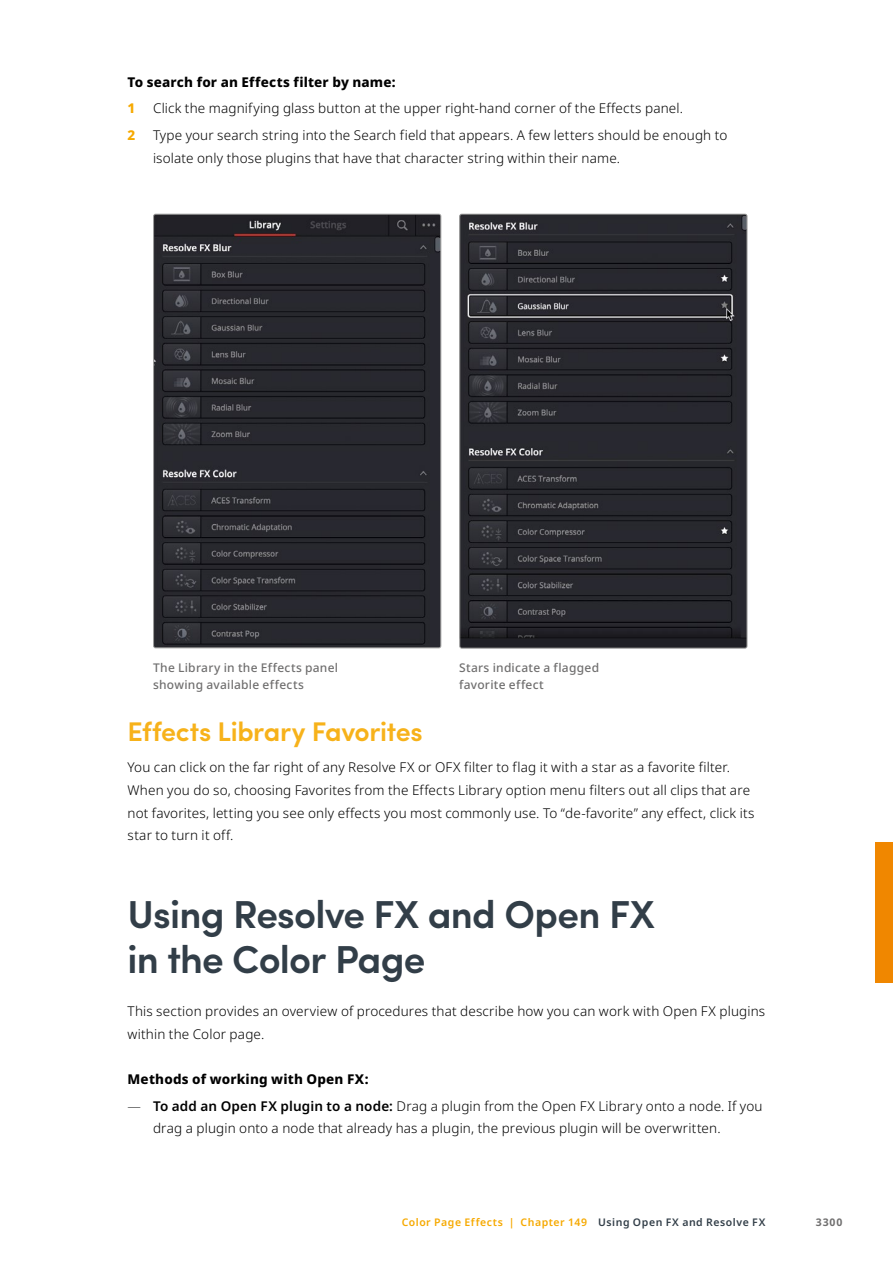
<style>
.page{position:relative;width:893px;height:1263px;background:#fff}
.page>*{position:absolute;margin:0;border:0;box-sizing:border-box;transform-origin:0 0}
.t1{font:600 39px/45px "Sofia Pro";letter-spacing:-.02em;color:#323e48}
.t2{font:600 27px "Sofia Pro";letter-spacing:-.015em;color:#f7b21a}
.t3{font:300 13.5px/22.5px "Noto Sans";letter-spacing:.01em;color:#000}
.t4{font:800 13.5px "Noto Sans";letter-spacing:.015em;color:#000}
.t5{font:800 13.5px "Noto Sans";color:#f6a900}
.t6{font:500 12px/16.5px "Noto Sans";letter-spacing:.02em;color:#706f6f}
.t7{font:600 10.5px "Noto Sans";letter-spacing:.05em;color:#f6a900}
.t8{font:700 10.5px "Noto Sans";color:#706f6f}
.s1{font-weight:200}
.s2{font-weight:600}
.s3{color:#323e48}
</style>
<div class="page">
<img style="left:155px;top:214px;width:286px;height:434px">
<div style="left:153px;top:214px;width:288px;height:434px;border:1px solid #9d9d9c;border-radius:2px"></div>
<img style="left:461px;top:214px;width:286px;height:425px">
<div style="left:459px;top:214px;width:288px;height:435px;border:1px solid #9d9d9c;border-radius:2px"></div>
<div style="left:876px;top:842px;width:17px;height:140px;background:#f08700"></div>
<p class="t4" style="left:128px;top:72px;width:270px">To search for an Effects filter by name:</p>
<p class="t5" style="left:128px;top:99px;width:9px">1</p>
<p class="t3" style="left:153px;top:98px;width:532px">Click the magnifying glass button at the upper right-hand corner of the Effects panel.</p>
<p class="t5" style="left:128px;top:125px;width:9px">2</p>
<p class="t3" style="left:153px;top:124px;width:576px">Type your search string into the Search field that appears. A few letters should be enough to isolate only those plugins that have that character string within their name.</p>
<p class="t6" style="left:153px;top:660px;width:187px">The Library in the Effects panel showing available effects</p>
<p class="t6" style="left:459px;top:660px;width:141px">Stars indicate a flagged favorite effect</p>
<h2 class="t2" style="left:128px;top:711px;width:296px">Effects Library Favorites</h2>
<p class="t3" style="left:128px;top:757px;width:628px">You can click on the far right of any Resolve FX or OFX filter to flag it with a star as a favorite filter.<br>When you do so, choosing Favorites from the Effects Library option menu filters out all clips that are not favorites, letting you see only effects you most commonly use. To “de-favorite” any effect, click its star to turn it off.</p>
<h1 class="t1" style="left:128px;top:889px;width:529px">Using Resolve FX and Open FX in the Color Page</h1>
<p class="t3" style="left:128px;top:1000px;width:639px">This section provides an overview of procedures that describe how you can work with Open FX plugins within the Color page.</p>
<p class="t4" style="left:128px;top:1069px;width:243px">Methods of working with Open FX:</p>
<p class="t3" style="left:153px;top:1095px;width:611px;text-indent:-26px"><span class="s1">—</span> <span class="s2">To add an Open FX plugin to a node:</span> Drag a plugin from the Open FX Library onto a node. If you drag a plugin onto a node that already has a plugin, the previous plugin will be overwritten.</p>
<p class="t7" style="left:402px;top:1215px;width:365px">Color Page Effects | Chapter 149 <span class="s3">Using Open FX and Resolve FX</span></p>
<p class="t8" style="left:816px;top:1215px;width:28px">3300</p>
</div>
